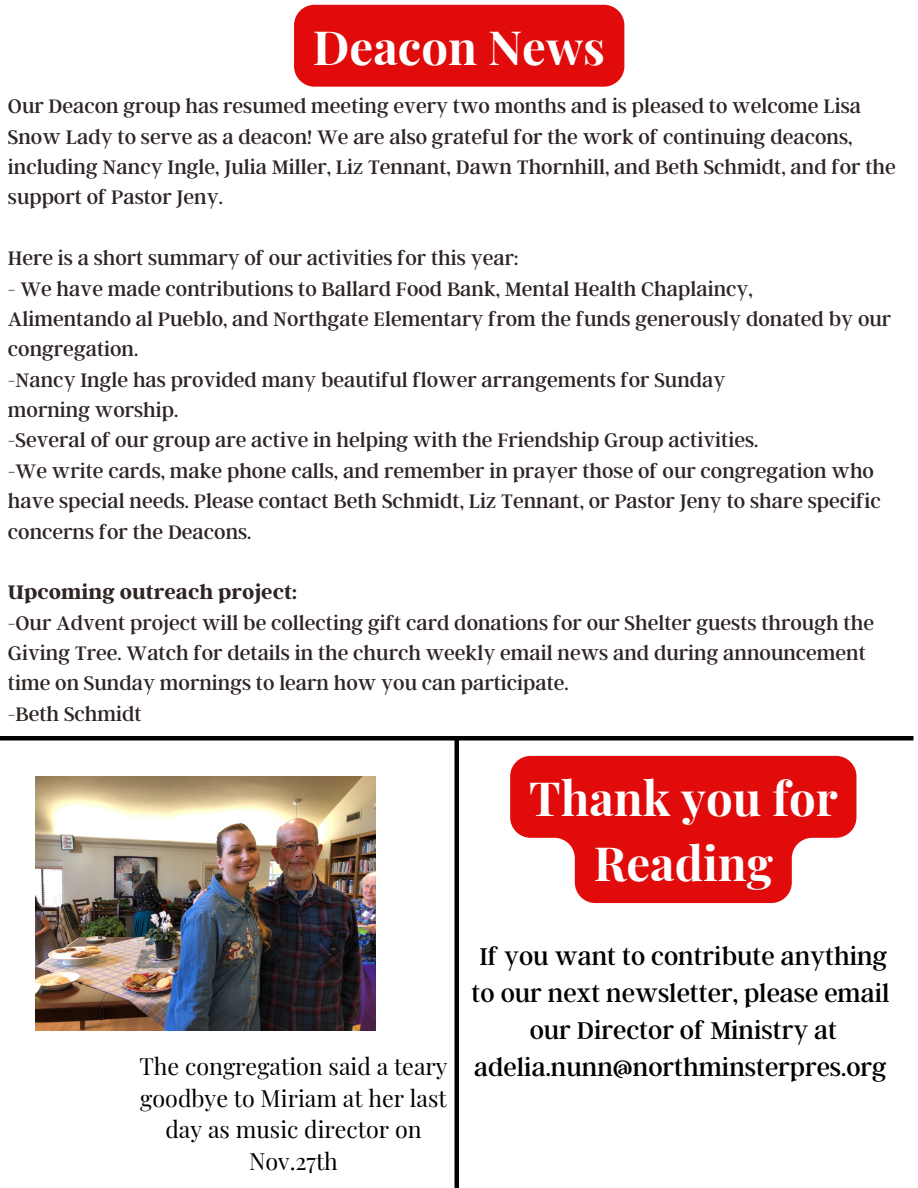
<style>
.page{position:relative;width:918px;height:1188px;background:#fff}
.page>*{position:absolute;margin:0;border:0;box-sizing:border-box;transform-origin:0 0}
.t1{font:700 47.25px/65.2px "Playfair Display";color:#fff;text-align:center}
.t2{font:27px/37.2px "Argent CF";color:#000;text-align:center}
.t3{font:23.25px/31.5px "Playfair Display";color:#000;text-align:center}
.t4{font:21.75px/30.3px "Argent CF";color:#2e2423}
.t5{font:700 21.75px "Argent CF";color:#2e2423}
</style>
<div class="page">
<div style="left:0;top:736px;width:914px;height:5px;background:#000"></div>
<div style="left:454px;top:738px;width:5px;height:450px;background:#000"></div>
<img style="left:35px;top:776px;width:340px;height:254px">
<div style="left:294px;top:5px;width:330px;height:82px;background:#e10b0b;border-radius:20px"></div>
<svg style="left:510px;top:756px;width:346px;height:147px;fill:#e10b0b"></svg>
<h1 class="t1" style="left:313px;top:13px;width:294px">Deacon News</h1>
<p class="t4" style="left:8px;top:90px;width:889px">Our Deacon group has resumed meeting every two months and is pleased to welcome Lisa Snow Lady to serve as a deacon! We are also grateful for the work of continuing deacons, including Nancy Ingle, Julia Miller, Liz Tennant, Dawn Thornhill, and Beth Schmidt, and for the support of Pastor Jeny.</p>
<p class="t4" style="left:8px;top:242px;width:512px">Here is a short summary of our activities for this year:</p>
<p class="t4" style="left:8px;top:272px;width:885px">- We have made contributions to Ballard Food Bank, Mental Health Chaplaincy,<br>Alimentando al Pueblo, and Northgate Elementary from the funds generously donated by our congregation.<br>-Nancy Ingle has provided many beautiful flower arrangements for Sunday<br>morning worship.<br>-Several of our group are active in helping with the Friendship Group activities.<br>-We write cards, make phone calls, and remember in prayer those of our congregation who have special needs. Please contact Beth Schmidt, Liz Tennant, or Pastor Jeny to share specific concerns for the Deacons.</p>
<p class="t5" style="left:8px;top:578px;width:291px">Upcoming outreach project:</p>
<p class="t4" style="left:8px;top:606px;width:868px">-Our Advent project will be collecting gift card donations for our Shelter guests through the Giving Tree. Watch for details in the church weekly email news and during announcement time on Sunday mornings to learn how you can participate.<br>-Beth Schmidt</p>
<p class="t3" style="left:139px;top:1050px;width:310px">The congregation said a teary goodbye to Miriam at her last day as music director on<br>Nov.27th</p>
<h1 class="t1" style="left:529px;top:764px;width:310px">Thank you for<br>Reading</h1>
<p class="t2" style="left:472px;top:936px;width:420px">If you want to contribute anything to our next newsletter, please email our Director of Ministry at adelia.nunn@northminsterpres.org</p>
</div>
